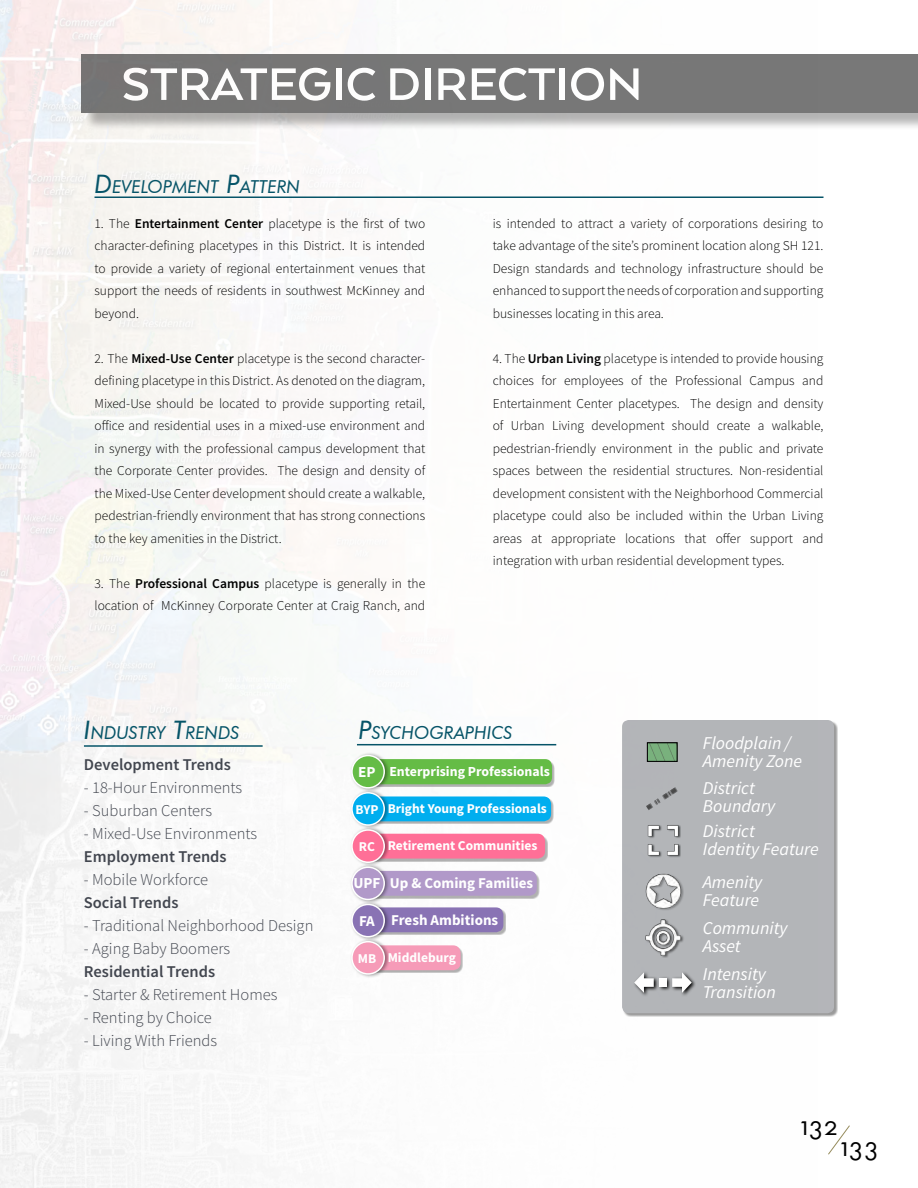
<style>
.page{position:relative;width:918px;height:1188px;background:#fff}
.page>*{position:absolute;margin:0;border:0;box-sizing:border-box;transform-origin:0 0}
.t1{font:700 52.5px "Arquitecta W00";color:#fff}
.t2{font:27px "Futura SCTOT";letter-spacing:-.025em;color:#000}
.t3{font:italic 18px/18px "Source Sans Pro";color:#fff}
.t4{font:italic 17.85px "Futura BT";color:#065468}
.t5{font:300 16.5px "Source Sans Pro";color:#42464f}
.t6{font:600 16.5px "Source Sans Pro";color:#42464f}
.t7{font:700 15px "Source Sans Pro";color:#fff}
.t8{font:700 13.8px "Source Sans Pro";color:#fff}
.t9{font:300 13.5px/22.5px "Source Sans Pro";color:#000;text-align:justify}
.t10{font:700 13.5px "Source Sans Pro";color:#fff}
.s1{font-size:25.5px}
.s2{font-weight:600}
.s3{font-size:15.15px}
</style>
<div class="page">
<div style="left:83px;top:56px;width:835px;height:75px;background:#000;opacity:.4"></div>
<div style="left:81px;top:54px;width:837px;height:58px;background:#777"></div>
<svg style="left:623px;top:720px;width:215px;height:297px;background:#b6b6b6"></svg>
<div style="left:622px;top:720px;width:212px;height:293px;background:#b3b5b8;border-radius:7px"></div>
<img style="left:649px;top:745px;width:26px;height:15px">
<div style="left:647px;top:743px;width:30px;height:19px;border:1px solid #000"></div>
<img style="left:646px;top:787px;width:32px;height:23px">
<img style="left:648px;top:825px;width:32px;height:32px">
<img style="left:645px;top:873px;width:39px;height:37px">
<img style="left:645px;top:920px;width:39px;height:37px">
<svg style="left:641px;top:977px;width:54px;height:19px"></svg>
<svg style="left:634px;top:972px;width:20px;height:21px"></svg>
<svg style="left:672px;top:972px;width:20px;height:21px"></svg>
<div style="left:659px;top:978px;width:7px;height:9px;background:#fff"></div>
<hr style="left:84px;top:745px;width:179px;height:2px;background:#065468">
<hr style="left:357px;top:744px;width:199px;height:1px;background:#065468">
<div style="left:369px;top:760px;width:186px;height:27px;background:#000;opacity:.3"></div>
<div style="left:368px;top:759px;width:184px;height:25px;background:#65bc46;border-radius:7px"></div>
<div style="left:350px;top:752px;width:40px;height:40px;background:#000;opacity:.4"></div>
<div style="left:352px;top:756px;width:32px;height:32px;background:#65bc46;border-radius:50%"></div>
<div style="left:351px;top:755px;width:34px;height:34px;border:2px solid #fff;border-radius:50%"></div>
<div style="left:371px;top:909px;width:135px;height:26px;background:#000;opacity:.3"></div>
<div style="left:370px;top:907px;width:133px;height:25px;background:#8973b4;border-radius:8px"></div>
<div style="left:350px;top:901px;width:40px;height:40px;background:#000;opacity:.4"></div>
<div style="left:352px;top:904px;width:32px;height:33px;background:#8973b4;border-radius:50%"></div>
<div style="left:351px;top:904px;width:34px;height:33px;border:2px solid #fff;border-radius:50%"></div>
<div style="left:369px;top:798px;width:185px;height:26px;background:#000;opacity:.3"></div>
<div style="left:368px;top:796px;width:183px;height:25px;background:#00aeef;border-radius:8px"></div>
<div style="left:350px;top:789px;width:40px;height:40px;background:#000;opacity:.4"></div>
<div style="left:352px;top:793px;width:32px;height:32px;background:#00aeef;border-radius:50%"></div>
<div style="left:351px;top:792px;width:34px;height:34px;border:2px solid #fff;border-radius:50%"></div>
<div style="left:369px;top:835px;width:179px;height:26px;background:#000;opacity:.3"></div>
<div style="left:368px;top:834px;width:177px;height:25px;background:#ff6f97;border-radius:8px"></div>
<div style="left:350px;top:826px;width:40px;height:41px;background:#000;opacity:.4"></div>
<div style="left:352px;top:830px;width:32px;height:32px;background:#ff6f97;border-radius:50%"></div>
<div style="left:351px;top:829px;width:34px;height:34px;border:2px solid #fff;border-radius:50%"></div>
<div style="left:369px;top:946px;width:94px;height:27px;background:#000;opacity:.3"></div>
<div style="left:368px;top:945px;width:93px;height:25px;background:#f69bb8;border-radius:8px"></div>
<div style="left:350px;top:938px;width:40px;height:40px;background:#000;opacity:.4"></div>
<div style="left:352px;top:942px;width:32px;height:32px;background:#f69bb8;border-radius:50%"></div>
<div style="left:351px;top:941px;width:34px;height:34px;border:2px solid #fff;border-radius:50%"></div>
<div style="left:370px;top:872px;width:170px;height:26px;background:#000;opacity:.3"></div>
<div style="left:369px;top:871px;width:168px;height:25px;background:#b199c9;border-radius:8px"></div>
<div style="left:350px;top:863px;width:40px;height:41px;background:#000;opacity:.4"></div>
<div style="left:352px;top:867px;width:32px;height:32px;background:#b199c9;border-radius:50%"></div>
<div style="left:351px;top:866px;width:34px;height:34px;border:2px solid #fff;border-radius:50%"></div>
<hr style="left:94px;top:196px;width:730px;height:2px;background:#065468">
<svg style="left:828px;top:1125px;width:22px;height:30px"></svg>
<h1 class="t1" style="left:122px;top:54px;width:523px">STRATEGIC DIRECTION</h1>
<h3 class="t4" style="left:94px;top:176px;width:28px"><span class="s1">D</span>EVEL</h3>
<h3 class="t4" style="left:147px;top:176px;width:28px">OPMENT</h3>
<h3 class="t4" style="left:226px;top:176px;width:25px"><span class="s1">P</span>ATTERN</h3>
<p class="t9" style="left:94px;top:212px;width:332px">1. The <span class="s2">Entertainment Center</span> placetype is the first of two character-defining placetypes in this District. It is intended to provide a variety of regional entertainment venues that support the needs of residents in southwest McKinney and beyond.</p>
<p class="t9" style="left:94px;top:347px;width:332px">2. The <span class="s2">Mixed-Use Center</span> placetype is the second character&shy;defining placetype in this District. As denoted on the diagram, Mixed-Use should be located to provide supporting retail, office and residential uses in a mixed-use environment and in synergy with the professional campus development that the Corporate Center provides. The design and density of the Mixed-Use Center development should create a walkable, pedestrian-friendly environment that has strong connections to the key amenities in the District.</p>
<p class="t9" style="left:94px;top:572px;width:332px">3. The <span class="s2">Professional Campus</span> placetype is generally in the location of McKinney Corporate Center at Craig Ranch, and</p>
<p class="t9" style="left:493px;top:212px;width:332px">is intended to attract a variety of corporations desiring to take advantage of the site’s prominent location along SH 121.<br>Design standards and technology infrastructure should be enhanced to support the needs of corporation and supporting businesses locating in this area.</p>
<p class="t9" style="left:493px;top:347px;width:332px">4. The <span class="s2">Urban Living</span> placetype is intended to provide housing choices for employees of the Professional Campus and Entertainment Center placetypes. The design and density of Urban Living development should create a walkable, pedestrian-friendly environment in the public and private spaces between the residential structures. Non-residential development consistent with the Neighborhood Commercial placetype could also be included within the Urban Living areas at appropriate locations that offer support and integration with urban residential development types.</p>
<h3 class="t4" style="left:84px;top:722px;width:56px"><span class="s1">I</span>NDUSTRY</h3>
<h3 class="t4" style="left:173px;top:722px;width:25px"><span class="s1">T</span>RENDS</h3>
<p class="t6" style="left:84px;top:754px;width:149px">Development Trends</p>
<p class="t5" style="left:84px;top:777px;width:160px">- 18-Hour Environments</p>
<p class="t5" style="left:84px;top:800px;width:130px">- Suburban Centers</p>
<p class="t5" style="left:84px;top:823px;width:175px">- Mixed-Use Environments</p>
<p class="t6" style="left:84px;top:846px;width:144px">Employment Trends</p>
<p class="t5" style="left:84px;top:869px;width:126px">- Mobile Workforce</p>
<p class="t6" style="left:84px;top:892px;width:96px">Social Trends</p>
<p class="t5" style="left:84px;top:915px;width:231px">- Traditional Neighborhood Design</p>
<p class="t5" style="left:84px;top:938px;width:148px">- Aging Baby Boomers</p>
<p class="t6" style="left:84px;top:961px;width:133px">Residential Trends</p>
<p class="t5" style="left:84px;top:984px;width:195px">- Starter &amp; Retirement Homes</p>
<p class="t5" style="left:84px;top:1008px;width:129px">- Renting by Choice</p>
<p class="t5" style="left:84px;top:1031px;width:135px">- Living With Friends</p>
<h3 class="t4" style="left:358px;top:722px;width:138px"><span class="s1">P</span>SYCHOGRAPHICS</h3>
<p class="t8" style="left:358px;top:762px;width:193px"><span class="s3">EP</span> Enterprising Professionals</p>
<p class="t10" style="left:355px;top:799px;width:193px">BYP Bright Young Professionals</p>
<p class="t10" style="left:359px;top:836px;width:180px">RC Retirement Communities</p>
<p class="t7" style="left:353px;top:873px;width:181px"><span class="s3">UPF</span> Up &amp; Coming Families</p>
<p class="t7" style="left:359px;top:910px;width:141px">FA Fresh Ambitions</p>
<p class="t10" style="left:358px;top:948px;width:100px">MB Middleburg</p>
<h3 class="t3" style="left:703px;top:734px;width:101px">Floodplain /<br>Amenity Zone</h3>
<h3 class="t3" style="left:703px;top:779px;width:74px">District<br>Boundary</h3>
<h3 class="t3" style="left:703px;top:822px;width:117px">District<br>Identity Feature</h3>
<h3 class="t3" style="left:703px;top:873px;width:61px">Amenity<br>Feature</h3>
<h3 class="t3" style="left:703px;top:919px;width:86px">Community<br>Asset</h3>
<h3 class="t3" style="left:703px;top:965px;width:75px">Intensity<br>Transition</h3>
<h2 class="t2" style="left:800px;top:1111px;width:41px">132</h2>
<h2 class="t2" style="left:840px;top:1132px;width:41px">133</h2>
</div>
